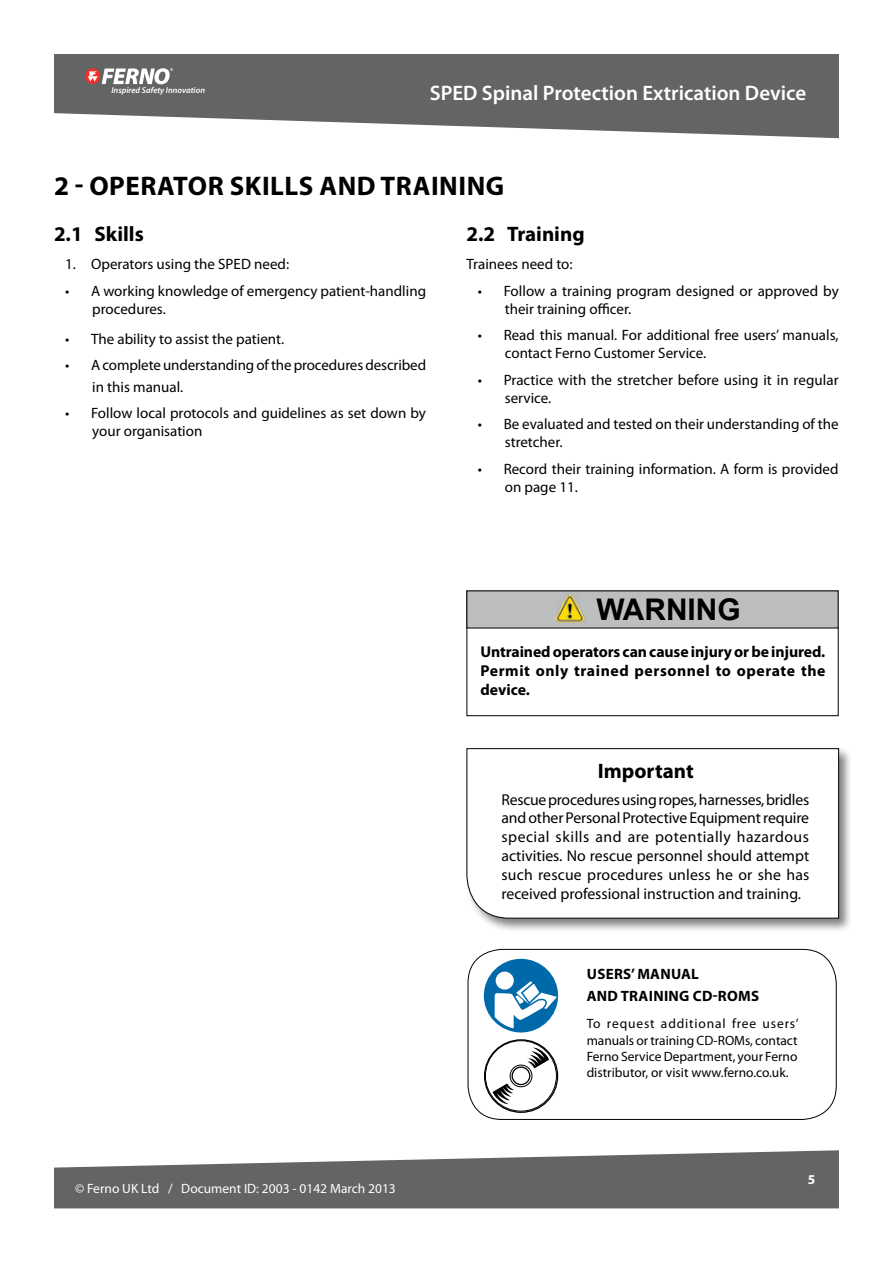
<style>
.page{position:relative;width:893px;height:1263px;background:#fff}
.page>*{position:absolute;margin:0;border:0;box-sizing:border-box;transform-origin:0 0}
.t1{font:700 29.85px "Arial";color:#000}
.t2{font:700 27px "Myriad Pro";letter-spacing:.02em;color:#000}
.t3{font:600 21px "Myriad Pro";color:#fff}
.t4{font:700 21px "Myriad Pro";color:#000}
.t5{font:15.75px/18.9px "Myriad Pro";color:#000;text-align:justify}
.t6{font:700 15.75px/18.9px "Myriad Pro";letter-spacing:.035em;color:#000;text-align:justify}
.t7{font:15px/18px "Myriad Pro";color:#000}
.t8{font:700 15px "Myriad Pro";color:#000}
.t9{font:13.5px/16.2px "Myriad Pro";color:#000;text-align:justify}
.t10{font:13.5px "Myriad Pro";color:#fff}
.t11{font:700 13.5px "Myriad Pro";color:#fff}
.t12{font:italic 600 8.55px "Myriad Pro";color:#fff}
.t13{font:italic 8.55px "Myriad Pro";color:#fff}
</style>
<div class="page">
<svg style="left:54px;top:54px;width:785px;height:84px;fill:#636466"></svg>
<svg style="left:54px;top:1150px;width:785px;height:58px;fill:#636466"></svg>
<svg style="left:85px;top:68px;width:15px;height:16px"></svg>
<svg style="left:88px;top:68px;width:82px;height:16px"></svg>
<div style="left:466px;top:590px;width:373px;height:126px;border:1px solid #000"></div>
<div style="left:467px;top:591px;width:371px;height:37px;background:#bcbec0"></div>
<div style="left:464px;top:746px;width:389px;height:187px;background:#000;opacity:.5"></div>
<svg style="left:466px;top:748px;width:373px;height:171px"></svg>
<img style="left:556px;top:594px;width:29px;height:29px">
<div style="left:468px;top:949px;width:369px;height:171px;border:1px solid #000;border-radius:34px"></div>
<div style="left:484px;top:959px;width:74px;height:73px;background:#0069aa;border-radius:50%"></div>
<div style="left:496px;top:971px;width:18px;height:18px;background:#fff;border-radius:50%"></div>
<svg style="left:492px;top:980px;width:65px;height:51px"></svg>
<svg style="left:485px;top:1040px;width:72px;height:72px"></svg>
<div style="left:511px;top:1066px;width:19px;height:19px;border:1px solid #000;border-radius:50%"></div>
<p class="t13" style="left:169px;top:66px;width:5px">®</p>
<p class="t12" style="left:111px;top:84px;width:95px">Inspired Safety Innovation</p>
<h3 class="t3" style="left:430px;top:80px;width:378px">SPED Spinal Protection Extrication Device</h3>
<h2 class="t2" style="left:54px;top:169px;width:452px">2 - oPERATOR SKILLS AND TRAINING</h2>
<h3 class="t4" style="left:54px;top:220px;width:91px">2.1 Skills</h3>
<p class="t7" style="left:65px;top:255px;width:225px">1. Operators using the SPED need:</p>
<p class="t7" style="left:92px;top:281px;width:335px;text-indent:-27px">• A working knowledge of emergency patient-handling procedures.</p>
<p class="t7" style="left:65px;top:329px;width:220px">• The ability to assist the patient.</p>
<p class="t7" style="left:92px;top:354px;width:335px;line-height:21.6px;text-indent:-27px">• A complete understanding of the procedures described in this manual.</p>
<p class="t7" style="left:92px;top:404px;width:335px;text-indent:-27px">• Follow local protocols and guidelines as set down by your organisation</p>
<h3 class="t4" style="left:466px;top:220px;width:120px">2.2 Training</h3>
<p class="t7" style="left:466px;top:255px;width:108px">Trainees need to:</p>
<p class="t7" style="left:505px;top:281px;width:335px;text-indent:-27px">• Follow a training program designed or approved by their training officer.</p>
<p class="t7" style="left:505px;top:326px;width:335px;text-indent:-27px">• Read this manual. For additional free users’ manuals, contact Ferno Customer Service.</p>
<p class="t7" style="left:505px;top:370px;width:335px;text-indent:-27px">• Practice with the stretcher before using it in regular service.</p>
<p class="t7" style="left:505px;top:415px;width:335px;text-indent:-27px">• Be evaluated and tested on their understanding of the stretcher.</p>
<p class="t7" style="left:505px;top:459px;width:335px;text-indent:-27px">• Record their training information. A form is provided on page 11.</p>
<h1 class="t1" style="left:596px;top:590px;width:146px">WARNING</h1>
<p class="t6" style="left:480px;top:642px;width:346px">Untrained operators can cause injury or be injured.<br>Permit only trained personnel to operate the device.</p>
<h3 class="t4" style="left:598px;top:757px;width:97px">Important</h3>
<p class="t5" style="left:501px;top:789px;width:309px">Rescue procedures using ropes, harnesses, bridles and other Personal Protective Equipment require special skills and are potentially hazardous activities. No rescue personnel should attempt such rescue procedures unless he or she has received professional instruction and training.</p>
<p class="t10" style="left:75px;top:1180px;width:322px">© Ferno UK Ltd / Document ID: 2003 - 0142 March 2013</p>
<p class="t8" style="left:587px;top:964px;width:10px">users</p>
<p class="t8" style="left:631px;top:964px;width:18px">’ manual</p>
<p class="t8" style="left:587px;top:987px;width:12px">and</p>
<p class="t8" style="left:621px;top:987px;width:10px">training</p>
<p class="t8" style="left:693px;top:987px;width:37px">cd-roms</p>
<p class="t9" style="left:587px;top:1015px;width:214px">To request additional free users’ manuals or training CD-ROMs, contact Ferno Service Department, your Ferno distributor, or visit www.ferno.co.uk.</p>
<p class="t11" style="left:808px;top:1170px;width:9px">5</p>
</div>
